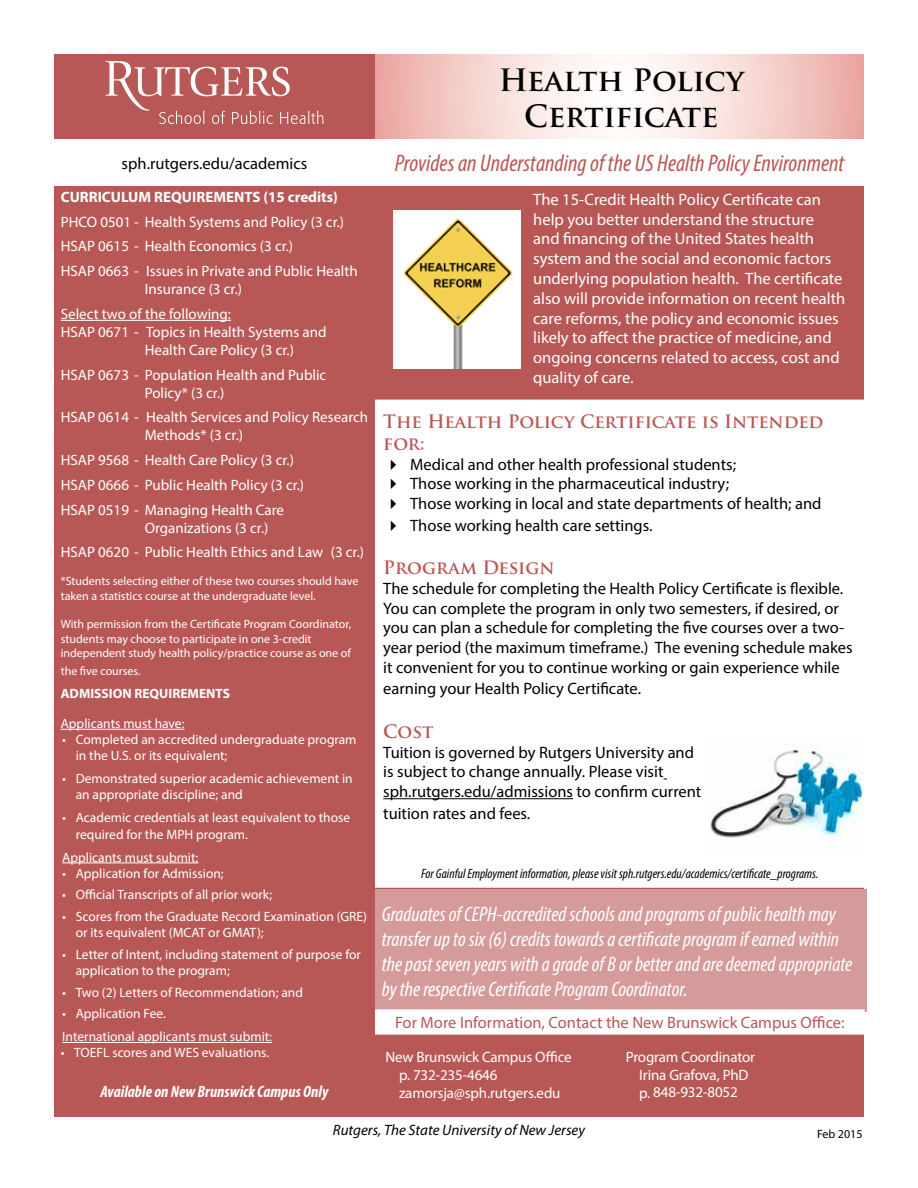
<style>
.page{position:relative;width:918px;height:1188px;background:#fff}
.page>*{position:absolute;margin:0;border:0;box-sizing:border-box;transform-origin:0 0}
.t1{font:700 30px/36px "Trajan Pro";color:#000;text-align:center}
.t2{font:italic condensed 24px "Myriad Pro";color:#b85856}
.t3{font:italic condensed 21px/25.2px "Myriad Pro";color:#fff}
.t4{font:700 18px/21.6px "Trajan Pro";color:#b85856}
.t5{font:16.5px/19.8px "Myriad Pro";color:#000}
.t6{font:16.5px/19.8px "Myriad Pro";color:#fff}
.t7{font:16.5px "Myriad Pro";color:#b85856}
.t8{font:italic 700 condensed 16.5px "Myriad Pro";color:#fff}
.t9{font:15px/24.8px "Myriad Pro";color:#fff}
.t10{font:italic 15px "Myriad Pro";color:#000}
.t11{font:700 15px "Myriad Pro";color:#fff}
.t12{font:13.5px/16.2px "Myriad Pro";color:#fff}
.t13{font:italic condensed 13.5px "Myriad Pro";color:#000}
.t14{font:700 13.5px "Myriad Pro";color:#fff}
.t15{font:12px/14.4px "Myriad Pro";color:#fff}
.t16{font:12px "Myriad Pro";color:#000}
</style>
<div class="page">
<div style="left:55px;top:54px;width:809px;height:1079px;background:#b85856"></div>
<div style="left:54px;top:139px;width:321px;height:47px;background:#fff"></div>
<div style="left:375px;top:889px;width:492px;height:123px;background:#d59b9a"></div>
<div style="left:54px;top:1117px;width:810px;height:45px;background:#fff"></div>
<hr style="left:61px;top:320px;width:170px;height:1px;background:#fff">
<hr style="left:61px;top:729px;width:124px;height:1px;background:#fff">
<hr style="left:62px;top:863px;width:136px;height:1px;background:#fff">
<hr style="left:62px;top:1042px;width:210px;height:1px;background:#fff">
<div style="left:375px;top:139px;width:489px;height:47px;background:#fff"></div>
<svg style="left:106px;top:61px;width:217px;height:63px"></svg>
<div style="left:376px;top:1010px;width:488px;height:24px;background:#fff"></div>
<div style="left:375px;top:1009px;width:490px;height:26px;border:2px solid #fff"></div>
<svg style="left:375px;top:54px;width:489px;height:85px;background:#f6d8d4"></svg>
<img style="left:393px;top:211px;width:127px;height:157px">
<div style="left:376px;top:400px;width:487px;height:487px;background:#fff"></div>
<hr style="left:383px;top:798px;width:190px;height:1px;background:#000">
<div style="left:375px;top:400px;width:489px;height:488px;border:2px solid #fff"></div>
<img style="left:710px;top:737px;width:154px;height:117px">
<div style="left:375px;top:861px;width:490px;height:23px;background:#fff"></div>
<p class="t5" style="left:122px;top:153px;width:187px">sph.rutgers.edu/academics</p>
<p class="t11" style="left:61px;top:187px;width:279px">CURRICULUM REQUIREMENTS (15 credits)</p>
<p class="t9" style="left:61px;top:209px;width:299px">PHCO 0501 - Health Systems and Policy (3 cr.)<br>HSAP 0615 - Health Economics (3 cr.)<br>HSAP 0663 - Issues in Private and Public Health</p>
<p class="t9" style="left:61px;top:276px;width:183px;text-indent:84px">Insurance (3 cr.)<br>Select two of the following:</p>
<p class="t9" style="left:145px;top:323px;width:183px;line-height:18px;text-indent:-84px">HSAP 0671 - Topics in Health Systems and<br>Health Care Policy (3 cr.)</p>
<p class="t9" style="left:145px;top:365px;width:183px;line-height:18px;text-indent:-84px">HSAP 0673 - Population Health and Public<br>Policy* (3 cr.)</p>
<p class="t9" style="left:145px;top:408px;width:225px;line-height:18px;text-indent:-84px">HSAP 0614 - Health Services and Policy Research<br>Methods* (3 cr.)</p>
<p class="t9" style="left:61px;top:447px;width:245px">HSAP 9568 - Health Care Policy (3 cr.)<br>HSAP 0666 - Public Health Policy (3 cr.)<br>HSAP 0519 - Managing Health Care</p>
<p class="t9" style="left:61px;top:515px;width:305px;text-indent:84px">Organizations (3 cr.)<br>HSAP 0620 - Public Health Ethics and Law (3 cr.)</p>
<p class="t15" style="left:61px;top:574px;width:299px">*Students selecting either of these two courses should have taken a statistics course at the undergraduate level.</p>
<p class="t15" style="left:61px;top:617px;width:292px">With permission from the Certificate Program Coordinator, students may choose to participate in one 3-credit independent study health policy/practice course as one of</p>
<p class="t15" style="left:61px;top:664px;width:81px">the five courses.</p>
<p class="t14" style="left:61px;top:685px;width:171px">ADMISSION REQUIREMENTS</p>
<p class="t12" style="left:61px;top:715px;width:125px">Applicants must have:</p>
<p class="t12" style="left:76px;top:731px;width:282px;text-indent:-14px">• Completed an accredited undergraduate program in the U.S. or its equivalent;</p>
<p class="t12" style="left:76px;top:770px;width:279px;text-indent:-14px">• Demonstrated superior academic achievement in an appropriate discipline; and</p>
<p class="t12" style="left:76px;top:810px;width:276px;text-indent:-14px">• Academic credentials at least equivalent to those required for the MPH program.</p>
<p class="t12" style="left:62px;top:849px;width:138px">Applicants must submit:</p>
<p class="t12" style="left:62px;top:865px;width:163px">• Application for Admission;</p>
<p class="t12" style="left:62px;top:887px;width:211px">• Official Transcripts of all prior work;</p>
<p class="t12" style="left:76px;top:908px;width:293px;text-indent:-14px">• Scores from the Graduate Record Examination (GRE) or its equivalent (MCAT or GMAT);</p>
<p class="t12" style="left:76px;top:946px;width:287px;text-indent:-14px">• Letter of Intent, including statement of purpose for application to the program;</p>
<p class="t12" style="left:62px;top:984px;width:242px">• Two (2) Letters of Recommendation; and</p>
<p class="t12" style="left:62px;top:1002px;width:211px;line-height:23px">• Application Fee.<br>International applicants must submit:</p>
<p class="t12" style="left:61px;top:1044px;width:210px">• TOEFL scores and WES evaluations.</p>
<p class="t8" style="left:101px;top:1082px;width:229px">Available on New Brunswick Campus Only</p>
<h1 class="t1" style="left:499px;top:62px;width:247px">Health Policy<br>Certificate</h1>
<h2 class="t2" style="left:395px;top:149px;width:451px">Provides an Understanding of the US Health Policy Environment</h2>
<p class="t6" style="left:533px;top:189px;width:314px">The 15-Credit Health Policy Certificate can help you better understand the structure<br>and financing of the United States health system and the social and economic factors underlying population health. The certificate also will provide information on recent health care reforms, the policy and economic issues likely to affect the practice of medicine, and ongoing concerns related to access, cost and quality of care.</p>
<p class="t4" style="left:383px;top:411px;width:442px">The Health Policy Certificate is Intended for:</p>
<p class="t5" style="left:410px;top:454px;width:413px">Medical and other health professional students;<br>Those working in the pharmaceutical industry;<br>Those working in local and state departments of health; and</p>
<p class="t5" style="left:410px;top:515px;width:244px">Those working health care settings.</p>
<p class="t4" style="left:383px;top:557px;width:173px">Program Design</p>
<p class="t5" style="left:383px;top:578px;width:471px">The schedule for completing the Health Policy Certificate is flexible.<br>You can complete the program in only two semesters, if desired, or you can plan a schedule for completing the five courses over a two&shy;year period (the maximum timeframe.) The evening schedule makes it convenient for you to continue working or gain experience while</p>
<p class="t5" style="left:383px;top:679px;width:259px">earning your Health Policy Certificate.</p>
<p class="t4" style="left:383px;top:721px;width:52px">Cost</p>
<p class="t5" style="left:383px;top:742px;width:320px">Tuition is governed by Rutgers University and is subject to change annually. Please visit sph.rutgers.edu/admissions to confirm current</p>
<p class="t5" style="left:383px;top:803px;width:149px">tuition rates and fees.</p>
<p class="t13" style="left:421px;top:865px;width:399px">For Gainful Employment information, please visit sph.rutgers.edu/academics/certificate_programs.</p>
<p class="t3" style="left:382px;top:901px;width:472px">Graduates of CEPH-accredited schools and programs of public health may transfer up to six (6) credits towards a certificate program if earned within the past seven years with a grade of B or better and are deemed appropriate by the respective Certificate Program Coordinator.</p>
<p class="t7" style="left:395px;top:1012px;width:451px">For More Information, Contact the New Brunswick Campus Office:</p>
<p class="t9" style="left:399px;top:1047px;width:174px;line-height:18px;text-indent:-14px">New Brunswick Campus Office p. 732-235-4646 zamorsja@sph.rutgers.edu</p>
<p class="t9" style="left:626px;top:1048px;width:131px;line-height:17.7px;text-align:center">Program Coordinator<br>Irina Grafova, PhD<br>p. 848-932-8052</p>
<p class="t10" style="left:333px;top:1121px;width:254px">Rutgers, The State University of New Jersey</p>
<p class="t16" style="left:817px;top:1127px;width:47px">Feb 2015</p>
</div>
